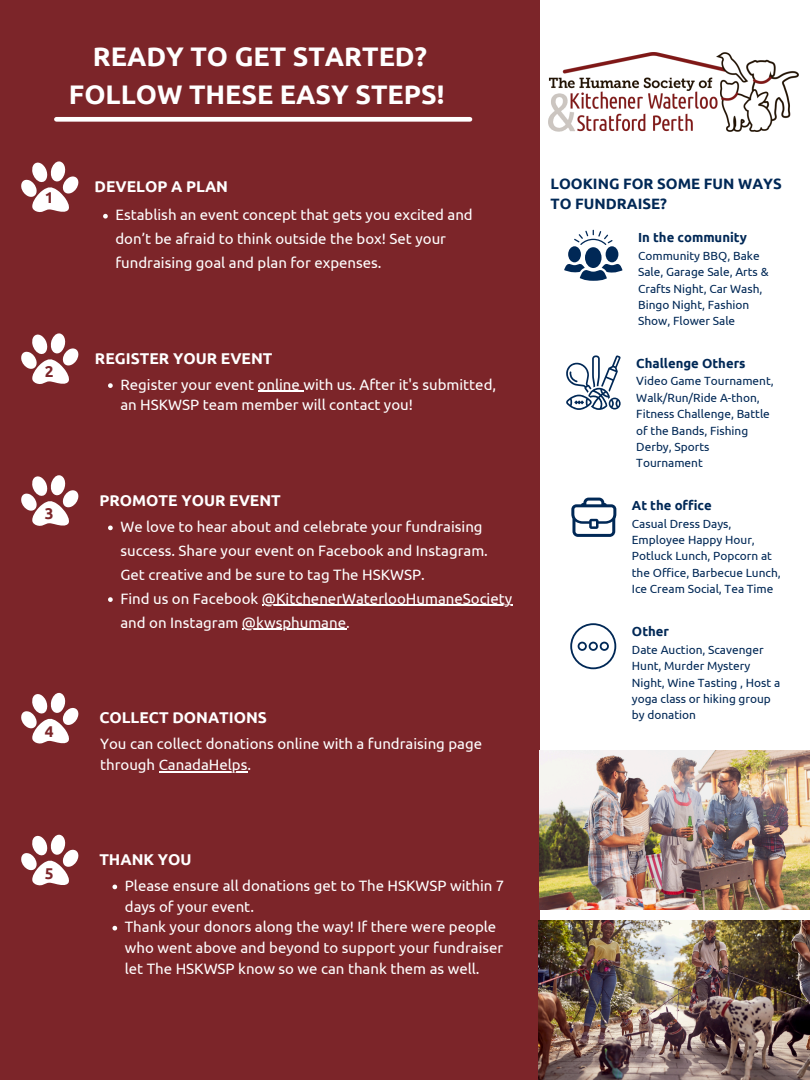
<style>
.page{position:relative;width:810px;height:1080px;background:#fff}
.page>*{position:absolute;margin:0;border:0;box-sizing:border-box;transform-origin:0 0}
.t1{font:700 26.88px/37.5px "Ubuntu";color:#fff;text-align:center}
.t2{font:700 15.62px "Ubuntu";color:#fff}
.t3{font:700 15.62px "Ubuntu";color:#7c2529}
.t4{font:15px/20.6px "Ubuntu";color:#fff}
.t5{font:700 15px/20.6px "Ubuntu";color:#002856}
.t6{font:700 13.12px "Ubuntu";color:#002856}
.t7{font:11.88px/16.4px "Ubuntu";color:#002856}
</style>
<div class="page">
<div style="left:0;top:0;width:539px;height:1080px;background:#7c2529"></div>
<img style="left:549px;top:53px;width:249px;height:78px">
<svg style="left:103px;top:214px;width:5px;height:5px"></svg>
<svg style="left:21px;top:161px;width:58px;height:51px"></svg>
<svg style="left:108px;top:383px;width:5px;height:5px"></svg>
<hr style="left:258px;top:391px;width:45px;height:1px;background:#fff">
<svg style="left:21px;top:333px;width:58px;height:51px"></svg>
<hr style="left:159px;top:771px;width:89px;height:1px;background:#fff">
<svg style="left:21px;top:692px;width:58px;height:52px"></svg>
<svg style="left:21px;top:834px;width:58px;height:52px"></svg>
<svg style="left:112px;top:885px;width:5px;height:4px"></svg>
<svg style="left:112px;top:926px;width:5px;height:5px"></svg>
<div style="left:56px;top:117px;width:414px;height:5px;background:#fff"></div>
<img style="left:539px;top:750px;width:271px;height:160px">
<svg style="left:108px;top:526px;width:5px;height:4px"></svg>
<svg style="left:108px;top:597px;width:5px;height:5px"></svg>
<hr style="left:262px;top:605px;width:250px;height:1px;background:#fff">
<hr style="left:242px;top:629px;width:104px;height:1px;background:#fff">
<svg style="left:21px;top:475px;width:58px;height:51px"></svg>
<svg style="left:574px;top:230px;width:39px;height:15px"></svg>
<div style="left:585px;top:247px;width:17px;height:21px;background:#002856;border-radius:50%"></div>
<div style="left:568px;top:246px;width:13px;height:16px;background:#002856;border-radius:50%"></div>
<div style="left:606px;top:246px;width:12px;height:16px;background:#002856;border-radius:50%"></div>
<svg style="left:564px;top:263px;width:59px;height:18px"></svg>
<svg style="left:566px;top:355px;width:55px;height:55px"></svg>
<svg style="left:571px;top:498px;width:45px;height:39px"></svg>
<svg style="left:570px;top:623px;width:46px;height:46px"></svg>
<img style="left:538px;top:921px;width:272px;height:159px">
<p class="t1" style="left:69px;top:38px;width:377px">READY TO GET STARTED?<br>FOLLOW THESE EASY STEPS!</p>
<h2 class="t3" style="left:45px;top:189px;width:10px">1</h2>
<p class="t2" style="left:94px;top:178px;width:135px">DEVELOP A PLAN</p>
<p class="t4" style="left:115px;top:203px;width:359px;line-height:23.9px">Establish an event concept that gets you excited and don’t be afraid to think outside the box! Set your fundraising goal and plan for expenses.</p>
<p class="t3" style="left:45px;top:363px;width:10px">2</p>
<p class="t2" style="left:95px;top:349px;width:179px">REGISTER YOUR EVENT</p>
<p class="t4" style="left:120px;top:374px;width:377px">Register your event online with us. After it's submitted, an HSKWSP team member will contact you!</p>
<h2 class="t3" style="left:45px;top:505px;width:10px">3</h2>
<p class="t3" style="left:45px;top:722px;width:10px">4</p>
<h2 class="t3" style="left:45px;top:864px;width:10px">5</h2>
<p class="t2" style="left:99px;top:492px;width:183px">PROMOTE YOUR EVENT</p>
<h2 class="t4" style="left:120px;top:515px;width:369px;line-height:23.9px">We love to hear about and celebrate your fundraising success. Share your event on Facebook and Instagram.<br>Get creative and be sure to tag The HSKWSP.</h2>
<h3 class="t4" style="left:120px;top:588px;width:393px">Find us on Facebook @KitchenerWaterlooHumaneSociety</h3>
<p class="t4" style="left:120px;top:612px;width:231px">and on Instagram @kwsphumane.</p>
<p class="t2" style="left:99px;top:709px;width:169px">COLLECT DONATIONS</p>
<h2 class="t4" style="left:100px;top:733px;width:384px">You can collect donations online with a fundraising page through CanadaHelps.</h2>
<p class="t2" style="left:99px;top:851px;width:94px">THANK YOU</p>
<p class="t4" style="left:125px;top:875px;width:381px">Please ensure all donations get to The HSKWSP within 7 days of your event.</p>
<p class="t4" style="left:125px;top:917px;width:380px">Thank your donors along the way! If there were people who went above and beyond to support your fundraiser let The HSKWSP know so we can thank them as well.</p>
<p class="t5" style="left:551px;top:173px;width:233px">LOOKING FOR SOME FUN WAYS<br>TO FUNDRAISE?</p>
<p class="t6" style="left:638px;top:230px;width:110px">In the community</p>
<h2 class="t7" style="left:638px;top:247px;width:132px">Community BBQ, Bake<br>Sale, Garage Sale, Arts &amp;<br>Crafts Night, Car Wash,<br>Bingo Night, Fashion<br>Show, Flower Sale</h2>
<h4 class="t6" style="left:636px;top:355px;width:111px">Challenge Others</h4>
<p class="t7" style="left:636px;top:373px;width:139px">Video Game Tournament,<br>Walk/Run/Ride A-thon,<br>Fitness Challenge, Battle of the Bands, Fishing<br>Derby, Sports<br>Tournament</p>
<p class="t6" style="left:632px;top:498px;width:81px">At the office</p>
<p class="t7" style="left:632px;top:515px;width:150px">Casual Dress Days,<br>Employee Happy Hour,<br>Potluck Lunch, Popcorn at the Office, Barbecue Lunch,<br>Ice Cream Social, Tea Time</p>
<h4 class="t6" style="left:632px;top:623px;width:39px">Other</h4>
<p class="t7" style="left:632px;top:641px;width:150px">Date Auction, Scavenger<br>Hunt, Murder Mystery<br>Night, Wine Tasting , Host a yoga class or hiking group by donation</p>
</div>
